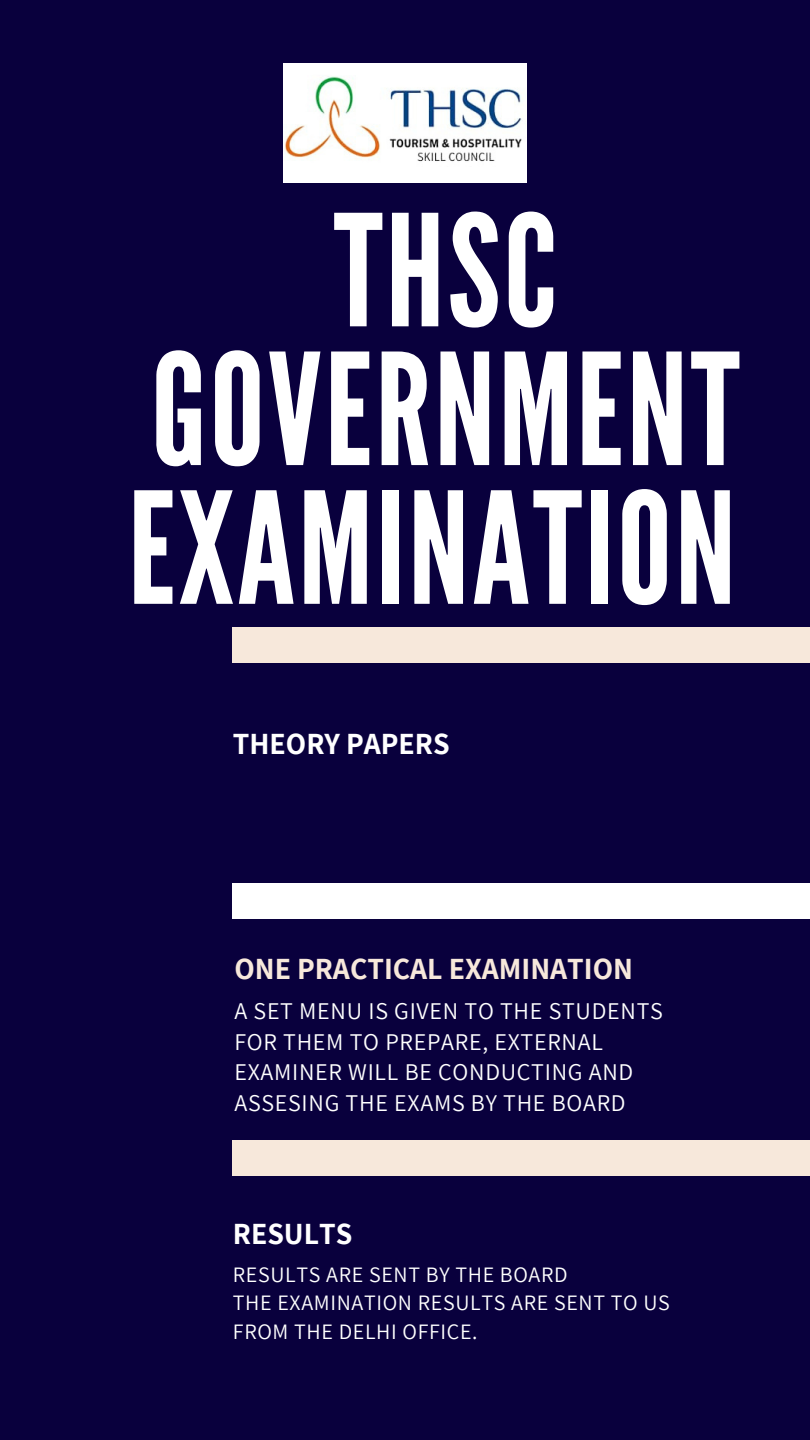
<style>
.page{position:relative;width:810px;height:1440px;background:#09003d}
.page>*{position:absolute;margin:0;border:0;box-sizing:border-box;transform-origin:0 0}
.t1{font:154.5px/138.8px "League Gothic";letter-spacing:.02em;color:#fff;text-align:center}
.t2{font:700 30px "Assistant";color:#f7e8db}
.t3{font:700 30px "Assistant";color:#fff}
.t4{font:24px/30.8px "Assistant";letter-spacing:.03em;color:#fff}
.t5{font:22px/28.5px "Assistant";letter-spacing:.03em;color:#fff}
</style>
<div class="page">
<div style="left:233px;top:627px;width:577px;height:36px;background:#f7e8db"></div>
<div style="left:233px;top:884px;width:577px;height:35px;background:#fff"></div>
<div style="left:233px;top:1140px;width:577px;height:36px;background:#f7e8db"></div>
<img style="left:283px;top:63px;width:244px;height:119px">
<h1 class="t1" style="left:128px;top:205px;width:613px">THSC<br>GOVERNMENT<br>EXAMINATION</h1>
<p class="t3" style="left:233px;top:723px;width:218px">THEORY PAPERS</p>
<p class="t2" style="left:234px;top:949px;width:400px">ONE PRACTICAL EXAMINATION</p>
<p class="t4" style="left:234px;top:995px;width:430px">A SET MENU IS GIVEN TO THE STUDENTS<br>FOR THEM TO PREPARE, EXTERNAL<br>EXAMINER WILL BE CONDUCTING AND<br>ASSESING THE EXAMS BY THE BOARD</p>
<p class="t3" style="left:233px;top:1213px;width:121px">RESULTS</p>
<p class="t5" style="left:233px;top:1260px;width:336px">RESULTS ARE SENT BY THE BOARD</p>
<p class="t5" style="left:233px;top:1288px;width:439px">THE EXAMINATION RESULTS ARE SENT TO US<br>FROM THE DELHI OFFICE.</p>
</div>
